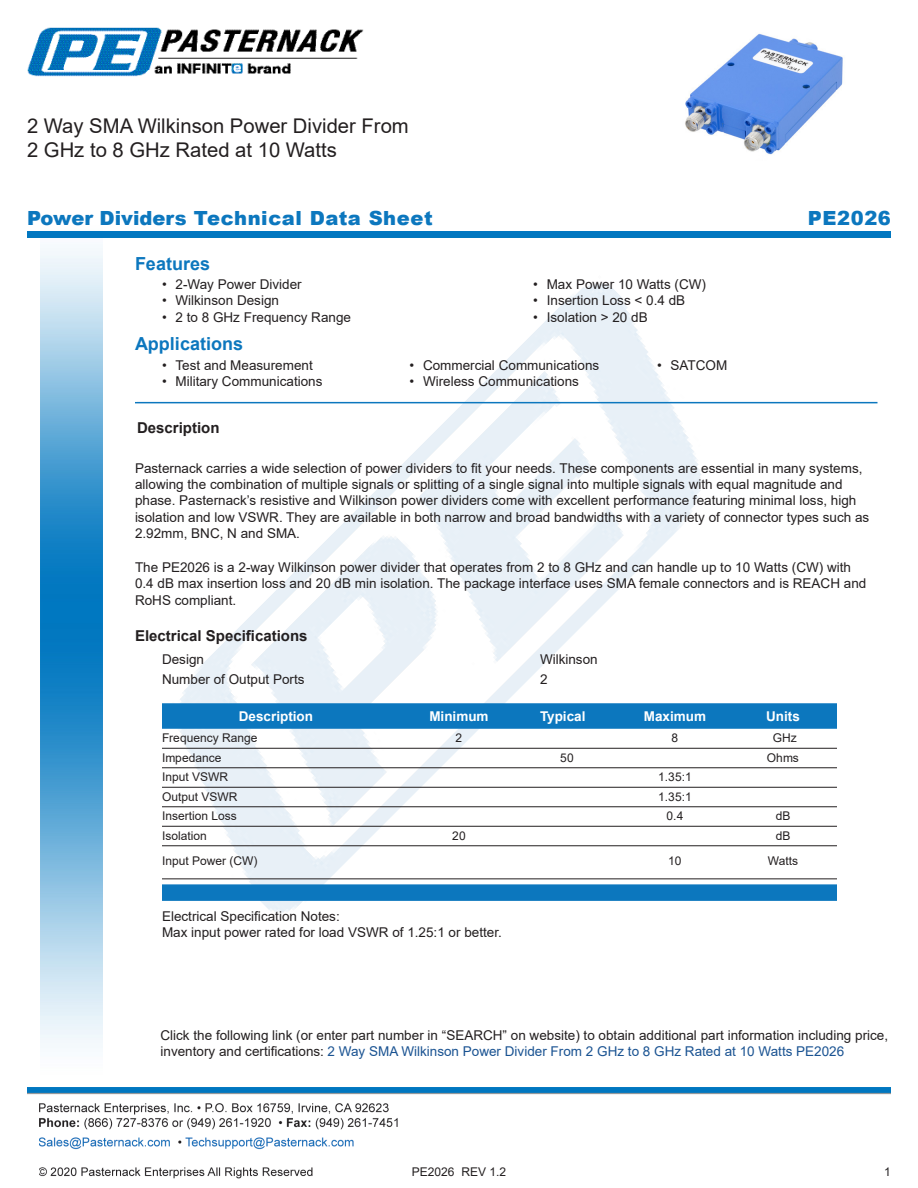
<style>
.page{position:relative;width:918px;height:1188px;background:#fff}
.page>*{position:absolute;margin:0;border:0;box-sizing:border-box;transform-origin:0 0}
.Web_Description_Para{font:20.25px/24.3px "Arial";color:#231f20}
.t1{font:900 19.5px "Arial";letter-spacing:.03em;color:#0c77be}
.Head1{font:700 18px "Arial";color:#0c77be}
.Head1-2{font:700 15px "Arial";color:#231f20}
.Marketing_and_URL{font:13.5px/16.2px "Arial";color:#231f20}
.Description_and_PN_L{font:13.5px/16.2px "Arial";color:#231f20}
.Specs_Para{font:13.5px "Arial";color:#231f20}
.Table-Header{font:700 13.5px "Arial";color:#fff}
.Table-Body{font:12px "Arial";color:#231f20}
.s1{color:#1a5392}
</style>
<div class="page">
<img style="left:39px;top:1103px;width:359px;height:76px">
<img style="left:102px;top:248px;width:719px;height:722px">
<img style="left:27px;top:1088px;width:864px;height:7px">
<img style="left:40px;top:237px;width:62px;height:811px">
<div style="left:27px;top:231px;width:864px;height:6px;background:#0177c0"></div>
<img style="left:27px;top:27px;width:337px;height:50px">
<hr style="left:135px;top:402px;width:743px;height:1px;background:#0c77be">
<div style="left:162px;top:703px;width:675px;height:26px;background:#0c77be"></div>
<hr style="left:162px;top:748px;width:675px;height:1px;background:#231f20">
<hr style="left:162px;top:768px;width:675px;height:1px;background:#231f20">
<hr style="left:162px;top:787px;width:675px;height:1px;background:#231f20">
<hr style="left:162px;top:807px;width:675px;height:1px;background:#231f20">
<hr style="left:162px;top:826px;width:675px;height:1px;background:#231f20">
<hr style="left:162px;top:846px;width:675px;height:1px;background:#231f20">
<hr style="left:162px;top:879px;width:675px;height:1px;background:#231f20">
<div style="left:162px;top:884px;width:675px;height:17px;background:#0c77be"></div>
<img style="left:685px;top:33px;width:158px;height:122px">
<h1 class="Web_Description_Para" style="left:27px;top:114px;width:383px">2 Way SMA Wilkinson Power Divider From<br>2 GHz to 8 GHz Rated at 10 Watts</h1>
<p class="t1" style="left:27px;top:204px;width:407px">Power Dividers Technical Data Sheet</p>
<p class="t1" style="left:808px;top:204px;width:85px">PE2026</p>
<p class="Head1" style="left:135px;top:251px;width:77px">Features</p>
<p class="Marketing_and_URL" style="left:162px;top:276px;width:141px">• 2-Way Power Divider</p>
<p class="Marketing_and_URL" style="left:162px;top:292px;width:119px">• Wilkinson Design</p>
<p class="Marketing_and_URL" style="left:162px;top:309px;width:191px">• 2 to 8 GHz Frequency Range</p>
<p class="Head1" style="left:135px;top:331px;width:110px">Applications</p>
<p class="Marketing_and_URL" style="left:162px;top:357px;width:152px">• Test and Measurement</p>
<p class="Marketing_and_URL" style="left:162px;top:373px;width:162px">• Military Communications</p>
<p class="Marketing_and_URL" style="left:533px;top:276px;width:174px">• Max Power 10 Watts (CW)</p>
<p class="Marketing_and_URL" style="left:533px;top:292px;width:153px">• Insertion Loss &lt; 0.4 dB</p>
<p class="Marketing_and_URL" style="left:533px;top:309px;width:116px">• Isolation &gt; 20 dB</p>
<p class="Marketing_and_URL" style="left:410px;top:357px;width:191px">• Commercial Communications</p>
<p class="Marketing_and_URL" style="left:410px;top:373px;width:171px">• Wireless Communications</p>
<p class="Marketing_and_URL" style="left:657px;top:357px;width:72px">• SATCOM</p>
<p class="Head1-2" style="left:137px;top:418px;width:84px">Description</p>
<p class="Marketing_and_URL" style="left:135px;top:460px;width:736px">Pasternack carries a wide selection of power dividers to fit your needs. These components are essential in many systems, allowing the combination of multiple signals or splitting of a single signal into multiple signals with equal magnitude and phase. Pasternack’s resistive and Wilkinson power dividers come with excellent performance featuring minimal loss, high isolation and low VSWR. They are available in both narrow and broad bandwidths with a variety of connector types such as 2.92mm, BNC, N and SMA.</p>
<p class="Marketing_and_URL" style="left:135px;top:559px;width:733px;line-height:16.6px">The PE2026 is a 2-way Wilkinson power divider that operates from 2 to 8 GHz and can handle up to 10 Watts (CW) with<br>0.4 dB max insertion loss and 20 dB min isolation. The package interface uses SMA female connectors and is REACH and<br>RoHS compliant.</p>
<p class="Head1-2" style="left:135px;top:625px;width:174px">Electrical Specifications</p>
<p class="Specs_Para" style="left:162px;top:650px;width:44px">Design</p>
<p class="Specs_Para" style="left:540px;top:650px;width:59px">Wilkinson</p>
<p class="Specs_Para" style="left:162px;top:670px;width:144px">Number of Output Ports</p>
<p class="Specs_Para" style="left:540px;top:670px;width:9px">2</p>
<p class="Table-Header" style="left:239px;top:706px;width:76px">Description</p>
<p class="Table-Header" style="left:429px;top:706px;width:61px">Minimum</p>
<p class="Table-Header" style="left:540px;top:706px;width:47px">Typical</p>
<p class="Table-Header" style="left:644px;top:706px;width:64px">Maximum</p>
<p class="Table-Header" style="left:766px;top:706px;width:35px">Units</p>
<p class="Table-Body" style="left:162px;top:730px;width:97px">Frequency Range</p>
<p class="Table-Body" style="left:456px;top:730px;width:8px">2</p>
<p class="Table-Body" style="left:672px;top:730px;width:8px">8</p>
<p class="Table-Body" style="left:773px;top:730px;width:25px">GHz</p>
<p class="Table-Body" style="left:162px;top:749px;width:61px">Impedance</p>
<p class="Table-Body" style="left:560px;top:749px;width:15px">50</p>
<p class="Table-Body" style="left:767px;top:749px;width:34px">Ohms</p>
<p class="Table-Body" style="left:162px;top:769px;width:68px">Input VSWR</p>
<p class="Table-Body" style="left:658px;top:769px;width:35px">1.35:1</p>
<p class="Table-Body" style="left:162px;top:788px;width:77px">Output VSWR</p>
<p class="Table-Body" style="left:658px;top:788px;width:35px">1.35:1</p>
<p class="Table-Body" style="left:162px;top:808px;width:76px">Insertion Loss</p>
<p class="Table-Body" style="left:667px;top:808px;width:18px">0.4</p>
<p class="Table-Body" style="left:776px;top:808px;width:16px">dB</p>
<p class="Table-Body" style="left:162px;top:827px;width:46px">Isolation</p>
<p class="Table-Body" style="left:452px;top:827px;width:15px">20</p>
<p class="Table-Body" style="left:776px;top:827px;width:16px">dB</p>
<p class="Table-Body" style="left:162px;top:853px;width:97px">Input Power (CW)</p>
<p class="Table-Body" style="left:668px;top:853px;width:15px">10</p>
<p class="Table-Body" style="left:768px;top:853px;width:32px">Watts</p>
<p class="Specs_Para" style="left:162px;top:907px;width:179px">Electrical Specification Notes:</p>
<p class="Specs_Para" style="left:162px;top:923px;width:341px">Max input power rated for load VSWR of 1.25:1 or better.</p>
<p class="Description_and_PN_L" style="left:160px;top:1027px;width:729px">Click the following link (or enter part number in “SEARCH” on website) to obtain additional part information including price, inventory and certifications: <span class="s1">2 Way SMA Wilkinson Power Divider From 2 GHz to 8 GHz Rated at 10 Watts PE2026</span></p>
<p class="Table-Body" style="left:412px;top:1163px;width:96px">PE2026 REV 1.2</p>
<p class="Table-Body" style="left:884px;top:1163px;width:8px">1</p>
</div>
